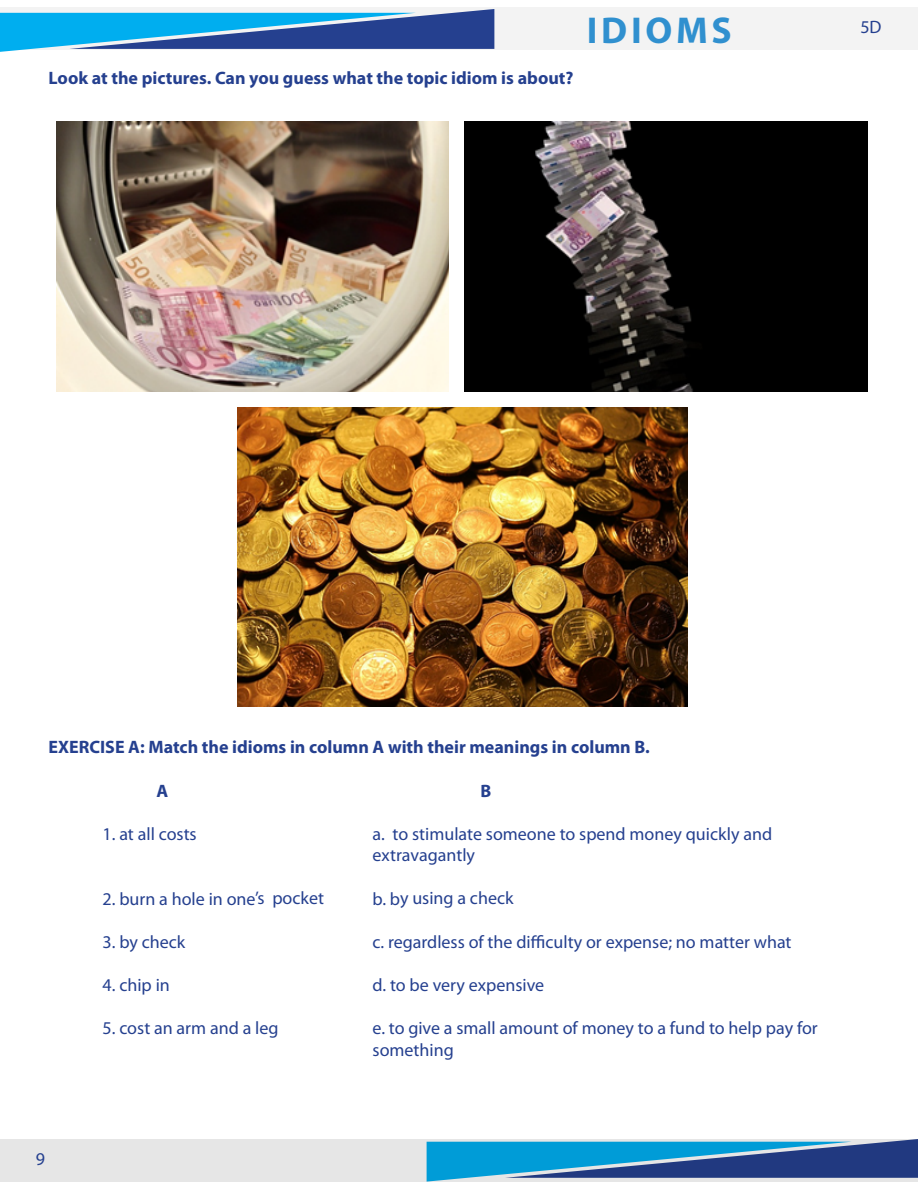
<style>
.page{position:relative;width:918px;height:1188px;background:#fff}
.page>*{position:absolute;margin:0;border:0;box-sizing:border-box;transform-origin:0 0}
.t1{font:700 37.5px "Myriad Pro";letter-spacing:.1em;color:#3090cf}
.t2{font:18px/21.6px "Myriad Pro";color:#25408f}
.t3{font:700 18px "Myriad Pro";color:#25408f}
</style>
<div class="page">
<div style="left:0;top:8px;width:918px;height:42px;background:#f3f3f3"></div>
<svg style="left:0;top:9px;width:494px;height:43px"></svg>
<svg style="left:0;top:1139px;width:918px;height:43px;fill:#e6e6e6"></svg>
<img style="left:57px;top:121px;width:392px;height:271px">
<img style="left:465px;top:121px;width:403px;height:271px">
<img style="left:238px;top:407px;width:449px;height:300px">
<p class="t3" style="left:49px;top:66px;width:526px">Look at the pictures. Can you guess what the topic idiom is about?</p>
<h1 class="t1" style="left:587px;top:6px;width:147px">IDIOMS</h1>
<p class="t2" style="left:860px;top:17px;width:23px">5D</p>
<p class="t3" style="left:49px;top:735px;width:603px">EXERCISE A: Match the idioms in column A with their meanings in column B.</p>
<p class="t3" style="left:157px;top:779px;width:13px">A</p>
<p class="t3" style="left:481px;top:779px;width:12px">B</p>
<p class="t2" style="left:103px;top:823px;width:96px">1. at all costs</p>
<p class="t2" style="left:373px;top:823px;width:401px">a. to stimulate someone to spend money quickly and extravagantly</p>
<p class="t2" style="left:103px;top:888px;width:223px">2. burn a hole in one’s pocket</p>
<p class="t2" style="left:373px;top:888px;width:142px">b. by using a check</p>
<p class="t2" style="left:103px;top:931px;width:84px">3. by check</p>
<p class="t2" style="left:373px;top:931px;width:421px">c. regardless of the difficulty or expense; no matter what</p>
<p class="t2" style="left:103px;top:974px;width:69px">4. chip in</p>
<p class="t2" style="left:373px;top:974px;width:173px">d. to be very expensive</p>
<p class="t2" style="left:103px;top:1018px;width:177px">5. cost an arm and a leg</p>
<p class="t2" style="left:373px;top:1018px;width:447px">e. to give a small amount of money to a fund to help pay for something</p>
<p class="t2" style="left:36px;top:1149px;width:11px">9</p>
</div>
